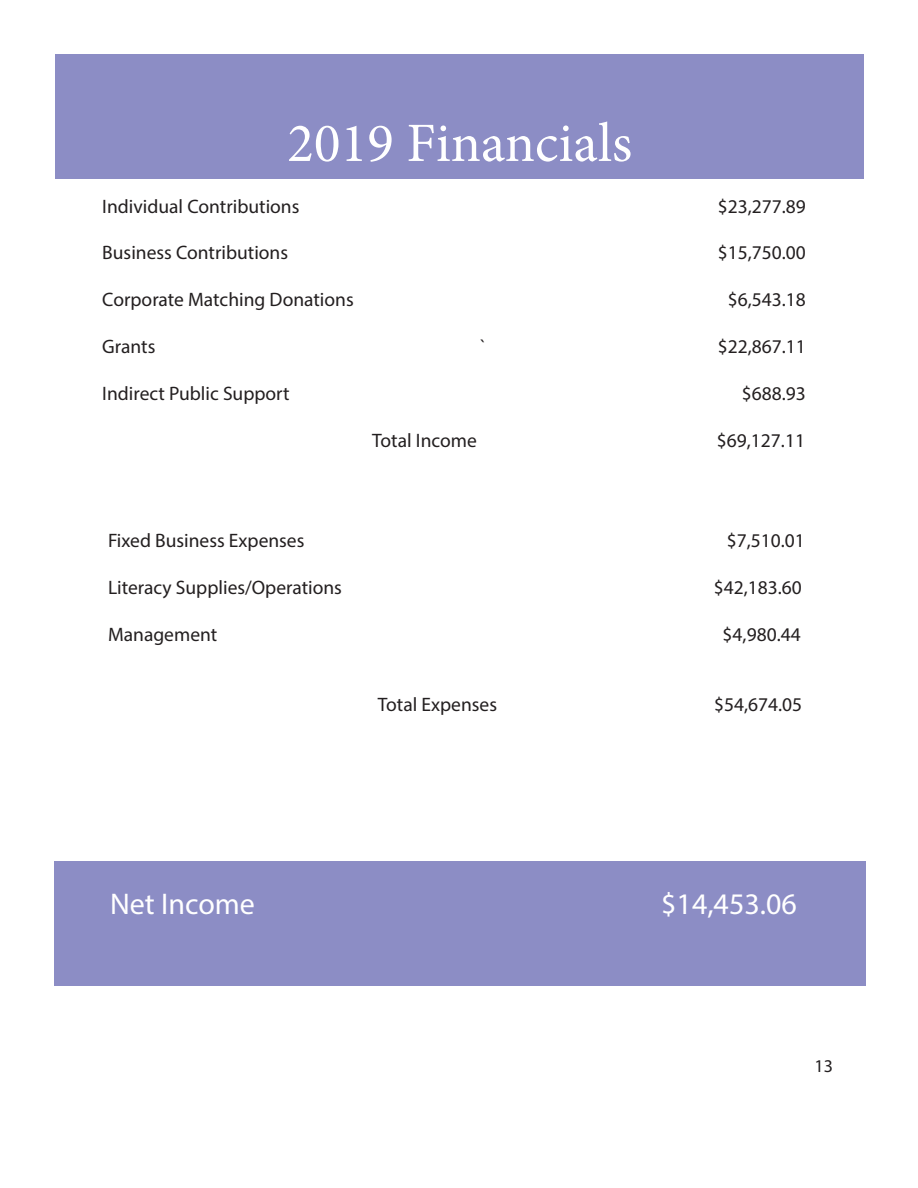
<style>
.page{position:relative;width:918px;height:1188px;background:#fff}
.page>*{position:absolute;margin:0;border:0;box-sizing:border-box;transform-origin:0 0}
.t1{font:55.5px "Minion Pro";color:#fff}
.t2{font:30px "Myriad Pro";color:#fff}
.t3{font:19.5px "Myriad Pro";color:#231f20}
.t4{font:18px "Myriad Pro";color:#231f20}
</style>
<div class="page">
<div style="left:54px;top:861px;width:812px;height:125px;background:#8c8dc5"></div>
<div style="left:56px;top:54px;width:808px;height:124px;background:#8c8dc5"></div>
<p class="t1" style="left:287px;top:106px;width:346px">2019 Financials</p>
<p class="t3" style="left:102px;top:194px;width:199px">Individual Contributions</p>
<p class="t3" style="left:718px;top:194px;width:90px">$23,277.89</p>
<p class="t3" style="left:102px;top:241px;width:187px">Business Contributions</p>
<p class="t3" style="left:718px;top:241px;width:90px">$15,750.00</p>
<p class="t3" style="left:102px;top:288px;width:253px">Corporate Matching Donations</p>
<p class="t3" style="left:728px;top:288px;width:80px">$6,543.18</p>
<p class="t3" style="left:102px;top:334px;width:55px">Grants</p>
<p class="t3" style="left:480px;top:334px;width:7px">`</p>
<p class="t3" style="left:718px;top:334px;width:90px">$22,867.11</p>
<p class="t3" style="left:102px;top:381px;width:189px">Indirect Public Support</p>
<p class="t3" style="left:742px;top:381px;width:66px">$688.93</p>
<p class="t3" style="left:372px;top:428px;width:106px">Total Income</p>
<p class="t3" style="left:717px;top:428px;width:90px">$69,127.11</p>
<p class="t3" style="left:108px;top:529px;width:198px">Fixed Business Expenses</p>
<p class="t3" style="left:727px;top:529px;width:80px">$7,510.01</p>
<p class="t3" style="left:108px;top:576px;width:236px">Literacy Supplies/Operations</p>
<p class="t3" style="left:714px;top:576px;width:90px">$42,183.60</p>
<p class="t3" style="left:108px;top:622px;width:111px">Management</p>
<p class="t3" style="left:723px;top:622px;width:80px">$4,980.44</p>
<p class="t3" style="left:378px;top:693px;width:121px">Total Expenses</p>
<p class="t3" style="left:714px;top:693px;width:90px">$54,674.05</p>
<p class="t2" style="left:110px;top:886px;width:146px">Net Income</p>
<p class="t2" style="left:661px;top:886px;width:137px">$14,453.06</p>
<p class="t4" style="left:814px;top:1055px;width:20px">13</p>
</div>
